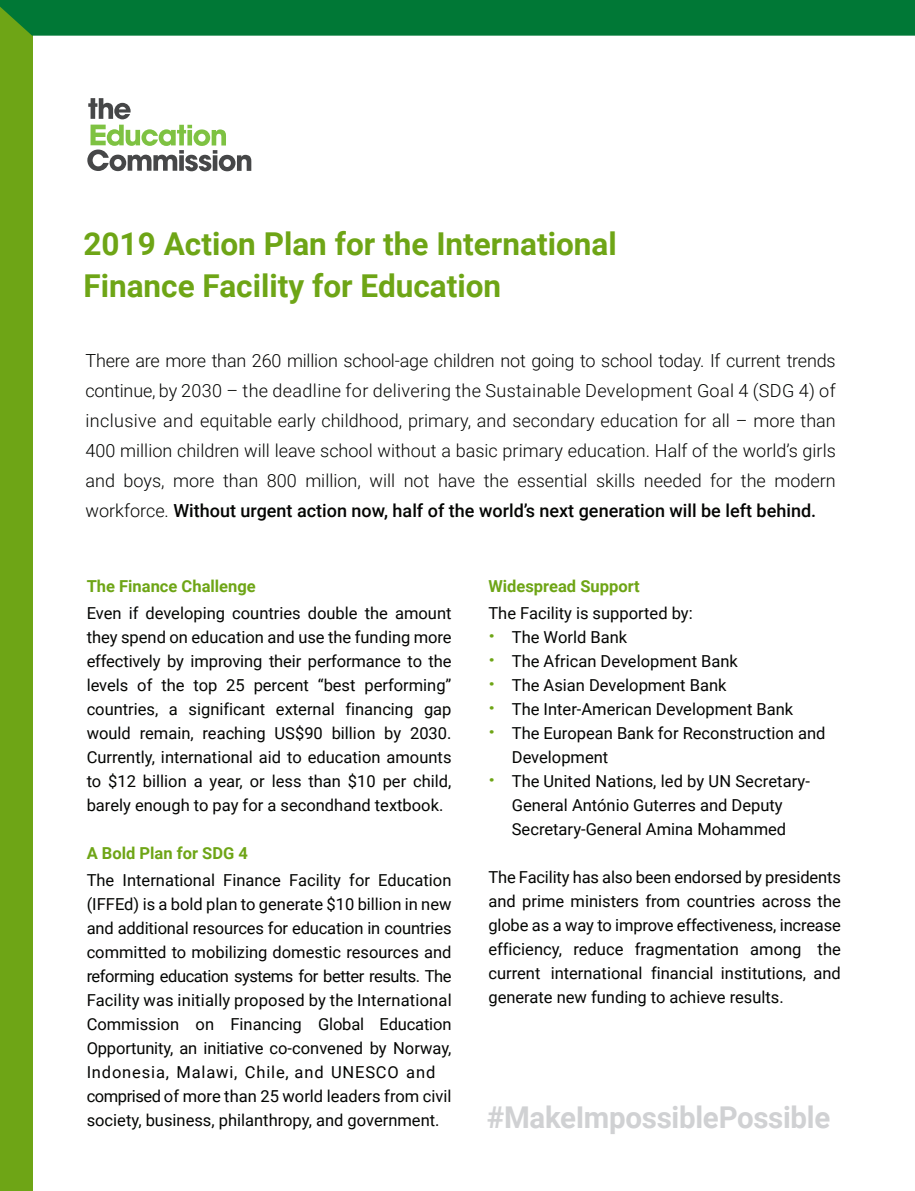
<style>
.page{position:relative;width:915px;height:1191px;background:#fff}
.page>*{position:absolute;margin:0;border:0;box-sizing:border-box;transform-origin:0 0}
.t1{font:700 31.5px/42px "Roboto";color:#6ea516}
.t2{font:700 30px "Roboto";letter-spacing:-.01em;color:#d0d1d3}
.t3{font:300 18px/30px "Roboto";color:#040503;text-align:justify}
.t4{font:16.5px/24px "Roboto";color:#040503;text-align:justify}
.t5{font:700 16.5px "Roboto";color:#6ea516}
.s1{font-weight:500}
.s2{font-weight:900;font-size:21px;color:#6ea516}
</style>
<div class="page">
<div style="left:0;top:0;width:32px;height:1190px;background:#6ea516"></div>
<div style="left:0;top:0;width:914px;height:36px;background:#007836"></div>
<svg style="left:88px;top:98px;width:43px;height:21px"></svg>
<svg style="left:87px;top:125px;width:164px;height:46px"></svg>
<h1 class="t1" style="left:83px;top:223px;width:534px">2019 Action Plan for the International<br>Finance Facility for Education</h1>
<p class="t3" style="left:85px;top:345px;width:751px">There are more than 260 million school-age children not going to school today. If current trends continue, by 2030 – the deadline for delivering the Sustainable Development Goal 4 (SDG 4) of inclusive and equitable early childhood, primary, and secondary education for all – more than 400 million children will leave school without a basic primary education. Half of the world’s girls and boys, more than 800 million, will not have the essential skills needed for the modern workforce. <span class="s1">Without urgent action now, half of the world’s next generation will be left behind.</span></p>
<p class="t5" style="left:87px;top:576px;width:170px">The Finance Challenge</p>
<p class="t4" style="left:87px;top:601px;width:366px">Even if developing countries double the amount they spend on education and use the funding more effectively by improving their performance to the levels of the top 25 percent “best performing” countries, a significant external financing gap would remain, reaching US$90 billion by 2030.<br>Currently, international aid to education amounts to $12 billion a year, or less than $10 per child, barely enough to pay for a secondhand textbook.</p>
<p class="t5" style="left:87px;top:843px;width:163px">A Bold Plan for SDG 4</p>
<p class="t4" style="left:87px;top:868px;width:366px;text-align:left">The International Finance Facility for Education (IFFEd) is a bold plan to generate $10 billion in new and additional resources for education in countries committed to mobilizing domestic resources and reforming education systems for better results. The Facility was initially proposed by the International Commission on Financing Global Education Opportunity, an initiative co-convened by Norway, Indonesia, Malawi, Chile, and UNESCO and comprised of more than 25 world leaders from civil society, business, philanthropy, and government.</p>
<p class="t5" style="left:488px;top:576px;width:153px">Widespread Support</p>
<p class="t4" style="left:488px;top:601px;width:206px">The Facility is supported by:</p>
<p class="t4" style="left:488px;top:625px;width:140px"><span class="s2">·</span> The World Bank</p>
<p class="t4" style="left:488px;top:649px;width:251px"><span class="s2">·</span> The African Development Bank</p>
<p class="t4" style="left:488px;top:673px;width:239px"><span class="s2">·</span> The Asian Development Bank</p>
<p class="t4" style="left:488px;top:697px;width:306px"><span class="s2">·</span> The Inter-American Development Bank</p>
<p class="t4" style="left:488px;top:721px;width:338px"><span class="s2">·</span> The European Bank for Reconstruction and</p>
<p class="t4" style="left:511px;top:745px;width:98px">Development</p>
<p class="t4" style="left:488px;top:769px;width:323px"><span class="s2">·</span> The United Nations, led by UN Secretary-</p>
<p class="t4" style="left:511px;top:793px;width:272px">General António Guterres and Deputy</p>
<p class="t4" style="left:511px;top:817px;width:276px">Secretary-General Amina Mohammed</p>
<p class="t4" style="left:488px;top:865px;width:354px">The Facility has also been endorsed by presidents and prime ministers from countries across the globe as a way to improve effectiveness, increase efficiency, reduce fragmentation among the current international financial institutions, and generate new funding to achieve results.</p>
<h2 class="t2" style="left:486px;top:1099px;width:345px">#MakeImpossiblePossible</h2>
</div>
